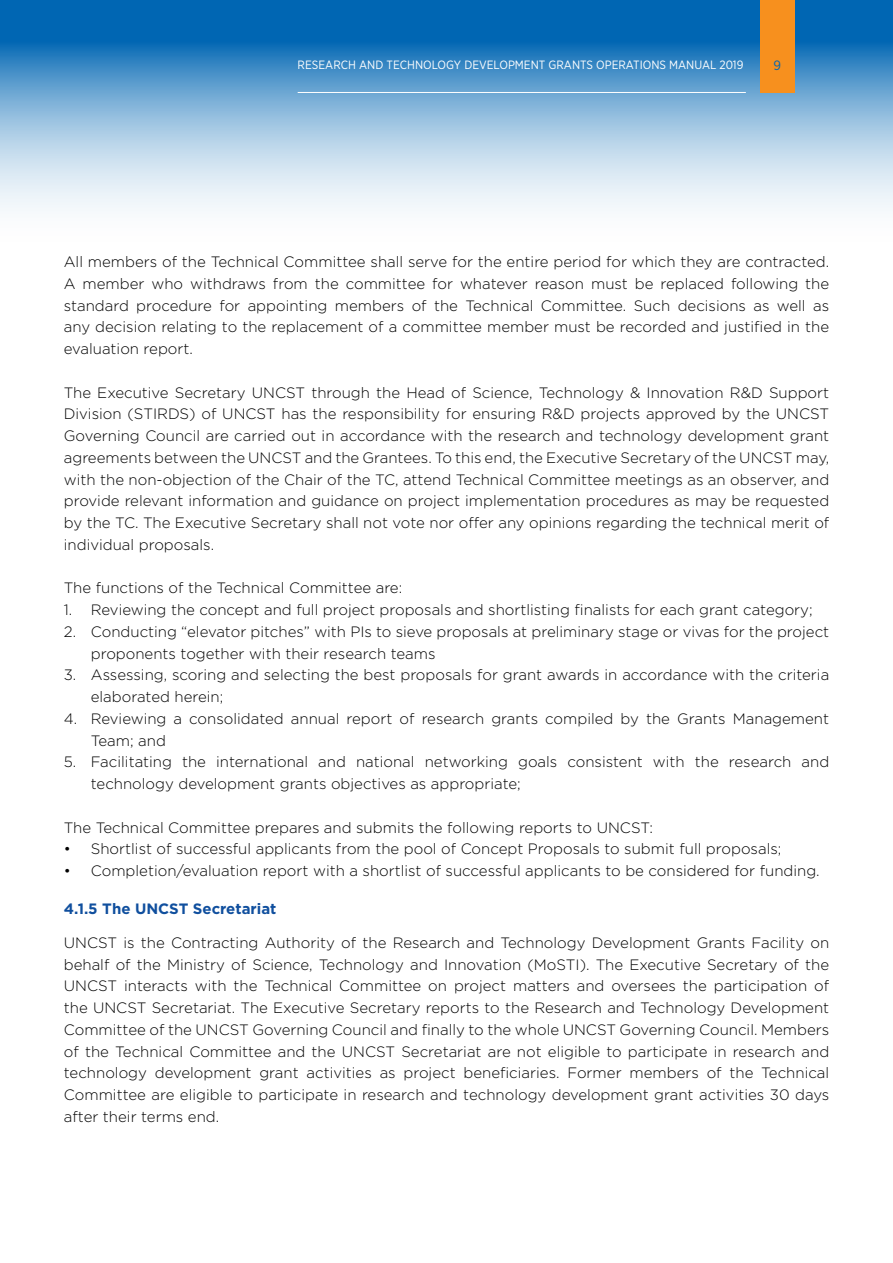
<style>
.page{position:relative;width:893px;height:1263px;background:#fff}
.page>*{position:absolute;margin:0;border:0;box-sizing:border-box;transform-origin:0 0}
.t1{font:300 15px/21.8px "Gotham";color:#000}
.t2{font:700 15px "Gotham";color:#104f9e}
.t3{font:13.5px "Gotham Narrow";color:#0066b3}
.t4{font:12px "Gotham Narrow";color:#fff}
</style>
<div class="page">
<svg style="left:0;top:0;width:893px;height:211px;background:#7aaed6"></svg>
<div style="left:760px;top:0;width:34px;height:92px;background:#f7901e"></div>
<hr style="left:298px;top:92px;width:448px;height:1px;background:#fff">
<p class="t4" style="left:298px;top:58px;width:447px">RESEARCH AND TECHNOLOGY DEVELOPMENT GRANTS OPERATIONS MANUAL 2019</p>
<p class="t3" style="left:773px;top:57px;width:9px">9</p>
<p class="t1" style="left:64px;top:251px;width:767px;text-align:justify">All members of the Technical Committee shall serve for the entire period for which they are contracted.<br>A member who withdraws from the committee for whatever reason must be replaced following the standard procedure for appointing members of the Technical Committee. Such decisions as well as any decision relating to the replacement of a committee member must be recorded and justified in the evaluation report.</p>
<p class="t1" style="left:64px;top:381px;width:767px;text-align:justify">The Executive Secretary UNCST through the Head of Science, Technology &amp; Innovation R&amp;D Support Division (STIRDS) of UNCST has the responsibility for ensuring R&amp;D projects approved by the UNCST Governing Council are carried out in accordance with the research and technology development grant agreements between the UNCST and the Grantees. To this end, the Executive Secretary of the UNCST may, with the non-objection of the Chair of the TC, attend Technical Committee meetings as an observer, and provide relevant information and guidance on project implementation procedures as may be requested by the TC. The Executive Secretary shall not vote nor offer any opinions regarding the technical merit of individual proposals.</p>
<p class="t1" style="left:64px;top:577px;width:340px">The functions of the Technical Committee are:</p>
<p class="t1" style="left:64px;top:599px;width:750px">1. Reviewing the concept and full project proposals and shortlisting finalists for each grant category;</p>
<p class="t1" style="left:91px;top:620px;width:740px;text-indent:-27px">2. Conducting “elevator pitches” with PIs to sieve proposals at preliminary stage or vivas for the project proponents together with their research teams</p>
<p class="t1" style="left:91px;top:664px;width:740px;text-indent:-27px">3. Assessing, scoring and selecting the best proposals for grant awards in accordance with the criteria elaborated herein;</p>
<p class="t1" style="left:91px;top:707px;width:740px;text-indent:-27px">4. Reviewing a consolidated annual report of research grants compiled by the Grants Management<br>Team; and</p>
<p class="t1" style="left:91px;top:751px;width:740px;text-indent:-27px">5. Facilitating the international and national networking goals consistent with the research and technology development grants objectives as appropriate;</p>
<p class="t1" style="left:64px;top:816px;width:591px">The Technical Committee prepares and submits the following reports to UNCST:</p>
<p class="t1" style="left:64px;top:838px;width:719px">• Shortlist of successful applicants from the pool of Concept Proposals to submit full proposals;</p>
<p class="t1" style="left:64px;top:860px;width:757px">• Completion/evaluation report with a shortlist of successful applicants to be considered for funding.</p>
<p class="t2" style="left:64px;top:900px;width:214px">4.1.5 The UNCST Secretariat</p>
<p class="t1" style="left:64px;top:931px;width:767px;text-align:justify">UNCST is the Contracting Authority of the Research and Technology Development Grants Facility on behalf of the Ministry of Science, Technology and Innovation (MoSTI). The Executive Secretary of the UNCST interacts with the Technical Committee on project matters and oversees the participation of the UNCST Secretariat. The Executive Secretary reports to the Research and Technology Development Committee of the UNCST Governing Council and finally to the whole UNCST Governing Council. Members of the Technical Committee and the UNCST Secretariat are not eligible to participate in research and technology development grant activities as project beneficiaries. Former members of the Technical Committee are eligible to participate in research and technology development grant activities 30 days after their terms end.</p>
</div>
